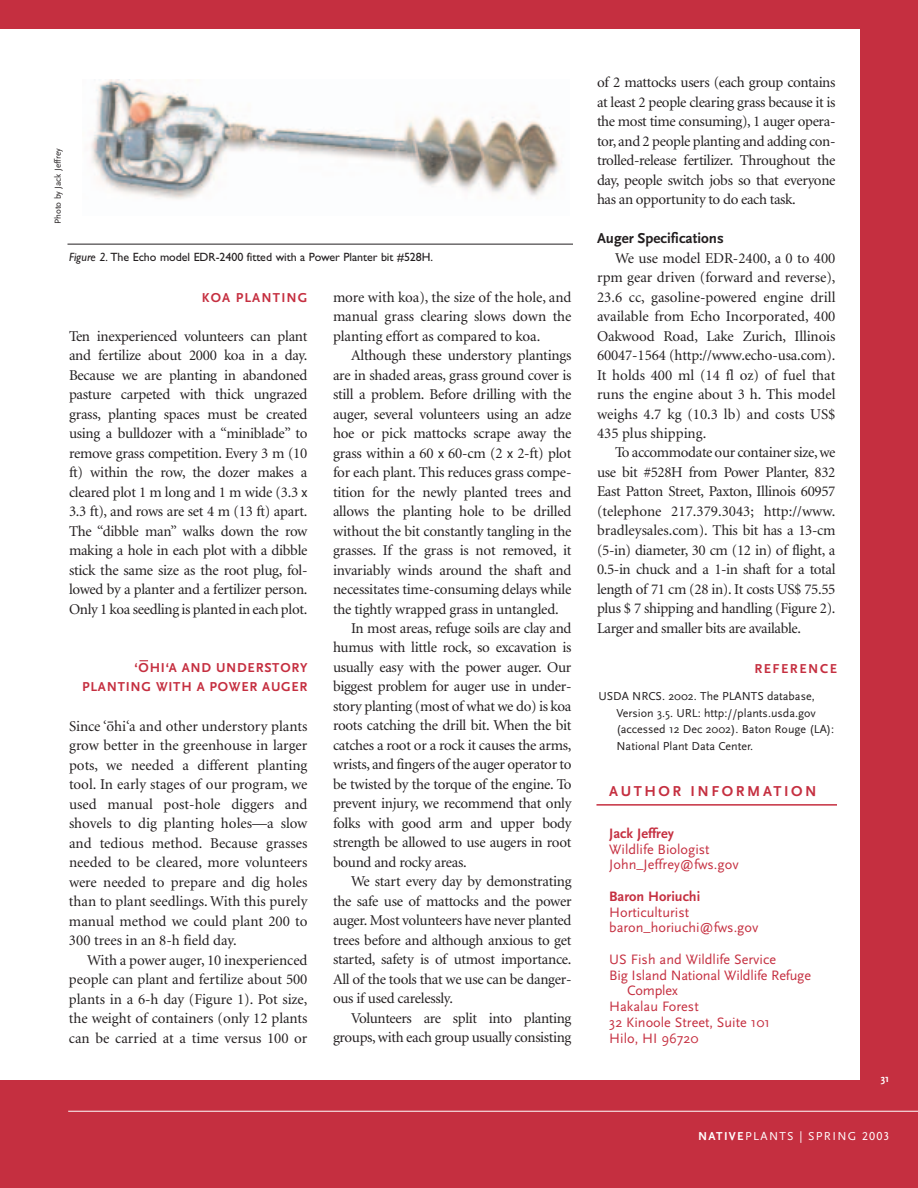
<style>
.page{position:relative;width:918px;height:1188px;background:#c52f40}
.page>*{position:absolute;margin:0;border:0;box-sizing:border-box;transform-origin:0 0}
.t1{font:15px/19.5px "Minion";letter-spacing:-.02em;color:#231f20;text-align:justify}
.t2{font:700 15px "Scala Sans";color:#231f20}
.t3{font:700 15px "Scala Sans";letter-spacing:.17em;color:#c52f40}
.t4{font:14.25px/15.8px "Scala Sans";color:#c52f40}
.t5{font:700 14.25px "Scala Sans";color:#c52f40}
.t6{font:700 13.5px/19.5px "Scala Sans";letter-spacing:.055em;color:#c52f40;text-align:right}
.t7{font:700 13.5px "Scala Sans";letter-spacing:.085em;color:#c52f40}
.t8{font:700 13.5px "Scala Sans";letter-spacing:.115em;color:#c52f40}
.t9{font:12px/16.5px "Scala Sans";color:#231f20}
.t10{font:12px "Gill Sans";letter-spacing:-.005em;color:#231f20}
.t11{font:12px "Scala Sans";letter-spacing:.115em;color:#fff}
.t12{font:700 10.5px "Scala Sans";color:#fff}
.t13{font:9px "Scala Sans";color:#231f20}
.s1{font-style:italic}
.s2{font-family:"Scala Sans"}
.s3{font-weight:700}
.s4{font-family:"Scala Sans Caps"}
</style>
<div class="page">
<div style="left:0;top:29px;width:860px;height:1051px;background:#fff"></div>
<hr style="left:68px;top:1111px;width:850px;height:1px;background:#fff">
<img style="left:91px;top:79px;width:469px;height:121px">
<hr style="left:68px;top:244px;width:505px;height:1px;background:#231f20">
<hr style="left:596px;top:804px;width:241px;height:2px;background:#c52f40">
<p class="t13" style="left:54px;top:224px;width:77px;rotate:-90deg">Photo by Jack Jeffrey</p>
<p class="t10" style="left:69px;top:253px;width:366px"><span class="s1">Figure 2.</span> The Echo model EDR-2400 fitted with a Power Planter bit #528H.</p>
<p class="t7" style="left:202px;top:292px;width:107px">KOA PLANTING</p>
<p class="t1" style="left:69px;top:327px;width:240px">Ten inexperienced volunteers can plant and fertilize about 2000 koa in a day.<br>Because we are planting in abandoned pasture carpeted with thick ungrazed grass, planting spaces must be created using a bulldozer with a “miniblade” to remove grass competition. Every 3 m (10 ft) within the row, the dozer makes a cleared plot 1 m long and 1 m wide (3.3 <span class="s2">x </span>3.3 ft), and rows are set 4 m (13 ft) apart.<br>The “dibble man” walks down the row making a hole in each plot with a dibble stick the same size as the root plug, fol&shy;lowed by a planter and a fertilizer person.<br>Only 1 koa seedling is planted in each plot.</p>
<p class="t6" style="left:82px;top:659px;width:227px">‘OHI‘A AND UNDERSTORY<br>PLANTING WITH A POWER AUGER</p>
<p class="t1" style="left:69px;top:717px;width:240px">Since ‘ohi‘a and other understory plants grow better in the greenhouse in larger pots, we needed a different planting tool. In early stages of our program, we used manual post-hole diggers and shovels to dig planting holes—a slow and tedious method. Because grasses needed to be cleared, more volunteers were needed to prepare and dig holes than to plant seedlings. With this purely manual method we could plant 200 to 300 trees in an 8-h field day.</p>
<p class="t1" style="left:69px;top:951px;width:240px;text-indent:18px">With a power auger, 10 inexperienced people can plant and fertilize about 500 plants in a 6-h day (Figure 1). Pot size, the weight of containers (only 12 plants can be carried at a time versus 100 or</p>
<p class="t1" style="left:333px;top:288px;width:240px">more with koa), the size of the hole, and manual grass clearing slows down the planting effort as compared to koa.</p>
<p class="t1" style="left:351px;top:347px;width:222px">Although these understory plantings</p>
<p class="t1" style="left:333px;top:366px;width:240px">are in shaded areas, grass ground cover is</p>
<p class="t1" style="left:333px;top:386px;width:240px">still a problem. Before drilling with the</p>
<p class="t1" style="left:333px;top:405px;width:240px">auger, several volunteers using an adze</p>
<p class="t1" style="left:333px;top:425px;width:240px">hoe or pick mattocks scrape away the</p>
<p class="t1" style="left:333px;top:444px;width:240px">grass within a 60 <span class="s2">x</span> 60-cm (2 <span class="s2">x</span> 2-ft) plot</p>
<p class="t1" style="left:333px;top:464px;width:240px">for each plant. This reduces grass compe-</p>
<p class="t1" style="left:333px;top:483px;width:240px">tition for the newly planted trees and</p>
<p class="t1" style="left:333px;top:503px;width:240px">allows the planting hole to be drilled</p>
<p class="t1" style="left:333px;top:522px;width:240px">without the bit constantly tangling in the</p>
<p class="t1" style="left:333px;top:542px;width:240px">grasses. If the grass is not removed, it</p>
<p class="t1" style="left:333px;top:561px;width:240px">invariably winds around the shaft and</p>
<p class="t1" style="left:333px;top:581px;width:240px">necessitates time-consuming delays while</p>
<p class="t1" style="left:333px;top:600px;width:227px">the tightly wrapped grass in untangled.</p>
<p class="t1" style="left:351px;top:620px;width:222px">In most areas, refuge soils are clay and</p>
<p class="t1" style="left:333px;top:639px;width:240px">humus with little rock, so excavation is</p>
<p class="t1" style="left:333px;top:659px;width:240px">usually easy with the power auger. Our</p>
<p class="t1" style="left:333px;top:678px;width:240px">biggest problem for auger use in under-</p>
<p class="t1" style="left:333px;top:698px;width:240px">story planting (most of what we do) is koa</p>
<p class="t1" style="left:333px;top:717px;width:240px">roots catching the drill bit. When the bit</p>
<p class="t1" style="left:333px;top:737px;width:240px">catches a root or a rock it causes the arms,</p>
<p class="t1" style="left:333px;top:756px;width:240px">wrists, and fingers of the auger operator to</p>
<p class="t1" style="left:333px;top:776px;width:240px">be twisted by the torque of the engine. To</p>
<p class="t1" style="left:333px;top:795px;width:240px">prevent injury, we recommend that only</p>
<p class="t1" style="left:333px;top:815px;width:240px">folks with good arm and upper body</p>
<p class="t1" style="left:333px;top:834px;width:240px">strength be allowed to use augers in root</p>
<p class="t1" style="left:333px;top:854px;width:135px">bound and rocky areas.</p>
<p class="t1" style="left:351px;top:873px;width:222px">We start every day by demonstrating</p>
<p class="t1" style="left:333px;top:893px;width:240px">the safe use of mattocks and the power</p>
<p class="t1" style="left:333px;top:912px;width:240px">auger. Most volunteers have never planted</p>
<p class="t1" style="left:333px;top:932px;width:240px">trees before and although anxious to get</p>
<p class="t1" style="left:333px;top:951px;width:240px">started, safety is of utmost importance.</p>
<p class="t1" style="left:333px;top:971px;width:240px">All of the tools that we use can be danger-</p>
<p class="t1" style="left:333px;top:990px;width:122px">ous if used carelessly.</p>
<p class="t1" style="left:351px;top:1010px;width:222px">Volunteers are split into planting</p>
<p class="t1" style="left:333px;top:1029px;width:240px">groups, with each group usually consisting</p>
<p class="t1" style="left:597px;top:74px;width:240px">of 2 mattocks users (each group contains at least 2 people clearing grass because it is the most time consuming), 1 auger opera&shy;tor, and 2 people planting and adding con&shy;trolled-release fertilizer. Throughout the day, people switch jobs so that everyone has an opportunity to do each task.</p>
<p class="t2" style="left:597px;top:232px;width:128px">Auger Specifications</p>
<p class="t1" style="left:597px;top:249px;width:240px;text-indent:18px">We use model EDR-2400, a 0 to 400 rpm gear driven (forward and reverse), 23.6 cc, gasoline-powered engine drill available from Echo Incorporated, 400<br>Oakwood Road, Lake Zurich, Illinois 60047-1564 (http://www.echo-usa.com).<br>It holds 400 ml (14 fl oz) of fuel that runs the engine about 3 h. This model weighs 4.7 kg (10.3 lb) and costs US$ 435 plus shipping.</p>
<p class="t1" style="left:597px;top:444px;width:240px;text-indent:18px">To accommodate our container size, we use bit #528H from Power Planter, 832<br>East Patton Street, Paxton, Illinois 60957 (telephone 217.379.3043; http://www. bradleysales.com). This bit has a 13-cm (5-in) diameter, 30 cm (12 in) of flight, a 0.5-in chuck and a 1-in shaft for a total length of 71 cm (28 in). It costs US$ 75.55 plus $ 7 shipping and handling (Figure 2).<br>Larger and smaller bits are available.</p>
<p class="t8" style="left:754px;top:663px;width:84px">REFERENCE</p>
<p class="t9" style="left:617px;top:689px;width:219px;text-indent:-18px">USDA NRCS. 2002. The PLANTS database, Version 3.5. URL: http://plants.usda.gov (accessed 12 Dec 2002). Baton Rouge (LA):<br>National Plant Data Center.</p>
<p class="t3" style="left:609px;top:785px;width:209px">AUTHOR INFORMATION</p>
<p class="t5" style="left:609px;top:827px;width:66px">Jack Jeffrey</p>
<p class="t4" style="left:609px;top:842px;width:131px">Wildlife Biologist<br>John_Jeffrey@fws.gov</p>
<p class="t5" style="left:609px;top:890px;width:93px">Baron Horiuchi</p>
<p class="t4" style="left:609px;top:905px;width:151px">Horticulturist baron_horiuchi@fws.gov</p>
<p class="t4" style="left:609px;top:953px;width:168px">US Fish and Wildlife Service</p>
<p class="t4" style="left:609px;top:968px;width:203px">Big Island National Wildlife Refuge</p>
<p class="t4" style="left:627px;top:984px;width:52px">Complex</p>
<p class="t4" style="left:609px;top:1000px;width:91px">Hakalau Forest</p>
<p class="t4" style="left:609px;top:1016px;width:162px">32 Kinoole Street, Suite 101</p>
<p class="t4" style="left:609px;top:1031px;width:91px">Hilo, HI 96720</p>
<p class="t12" style="left:881px;top:1074px;width:10px">31</p>
<p class="t11" style="left:698px;top:1131px;width:193px"><span class="s3">NATIVE</span>PLANTS | SPRING <span class="s4">2003</span></p>
</div>
